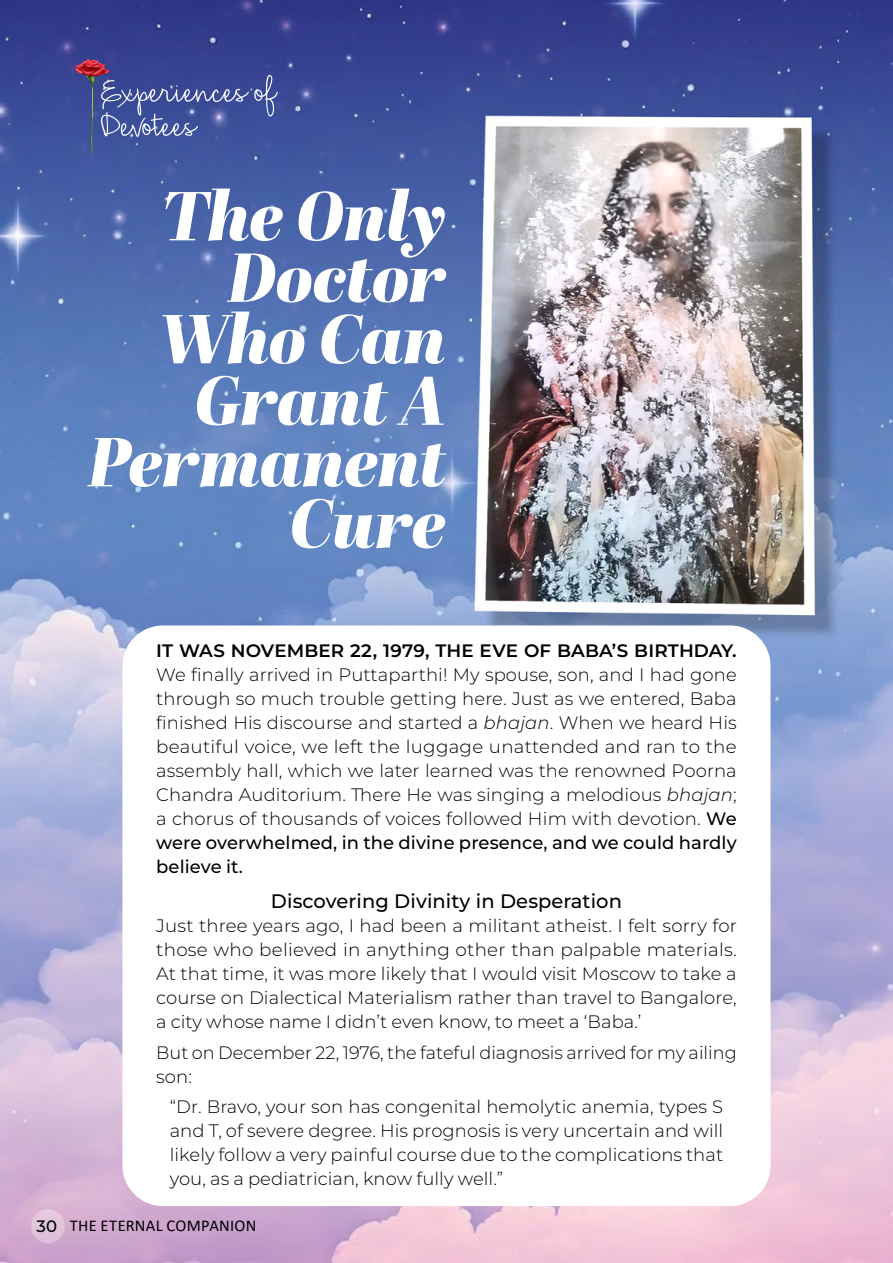
<style>
.page{position:relative;width:893px;height:1263px;background:#fff}
.page>*{position:absolute;margin:0;border:0;box-sizing:border-box;transform-origin:0 0}
.t1{font:italic 69px/61.5px "Abril Fatface";letter-spacing:-.01em;color:#fff;text-align:right}
.t2{font:500 19.5px "Montserrat";letter-spacing:.005em;color:#000}
.t3{font:300 18px/24px "Montserrat";letter-spacing:.005em;color:#000;text-align:justify}
.t4{font:600 18px "Montserrat";letter-spacing:.005em;color:#000}
.t5{font:16.5px "Calibri";letter-spacing:.02em;color:#000}
.s1{font-style:italic}
.s2{font-weight:500}
.s3{font-family:"Montserrat";font-weight:500}
</style>
<div class="page">
<img style="left:0;top:0;width:893px;height:1263px">
<img style="left:54px;top:54px;width:79px;height:98px">
<svg style="left:101px;top:75px;width:177px;height:62px;background:#505fa3"></svg>
<div style="left:122px;top:625px;width:648px;height:581px;background:#fff;border-radius:40px"></div>
<div style="left:31px;top:1209px;width:34px;height:34px;background:#e1c5dd;border-radius:50%"></div>
<h1 class="t1" style="left:88px;top:183px;width:359px">The Only<br>Doctor<br>Who Can<br>Grant A<br>Permanent<br>Cure</h1>
<p class="t4" style="left:156px;top:638px;width:582px">IT WAS NOVEMBER 22, 1979, THE EVE OF BABA’S BIRTHDAY.</p>
<p class="t3" style="left:156px;top:662px;width:582px">We finally arrived in Puttaparthi! My spouse, son, and I had gone through so much trouble getting here. Just as we entered, Baba finished His discourse and started a <span class="s1">bhajan</span>. When we heard His beautiful voice, we left the luggage unattended and ran to the assembly hall, which we later learned was the renowned Poorna Chandra Auditorium. There He was singing a melodious <span class="s1">bhajan</span>; a chorus of thousands of voices followed Him with devotion. <span class="s2">We were overwhelmed, in the divine presence, and we could hardly believe it.</span></p>
<p class="t2" style="left:271px;top:887px;width:353px">Discovering Divinity in Desperation</p>
<p class="t3" style="left:156px;top:913px;width:582px">Just three years ago, I had been a militant atheist. I felt sorry for those who believed in anything other than palpable materials.<br>At that time, it was more likely that I would visit Moscow to take a course on Dialectical Materialism rather than travel to Bangalore, a city whose name I didn’t even know, to meet a ‘Baba.’</p>
<p class="t3" style="left:156px;top:1040px;width:582px">But on December 22, 1976, the fateful diagnosis arrived for my ailing son:</p>
<p class="t3" style="left:170px;top:1094px;width:555px">“Dr. Bravo, your son has congenital hemolytic anemia, types S and T, of severe degree. His prognosis is very uncertain and will likely follow a very painful course due to the complications that you, as a pediatrician, know fully well.”</p>
<p class="t5" style="left:37px;top:1214px;width:221px"><span class="s3">30</span> THE ETERNAL COMPANION</p>
</div>
